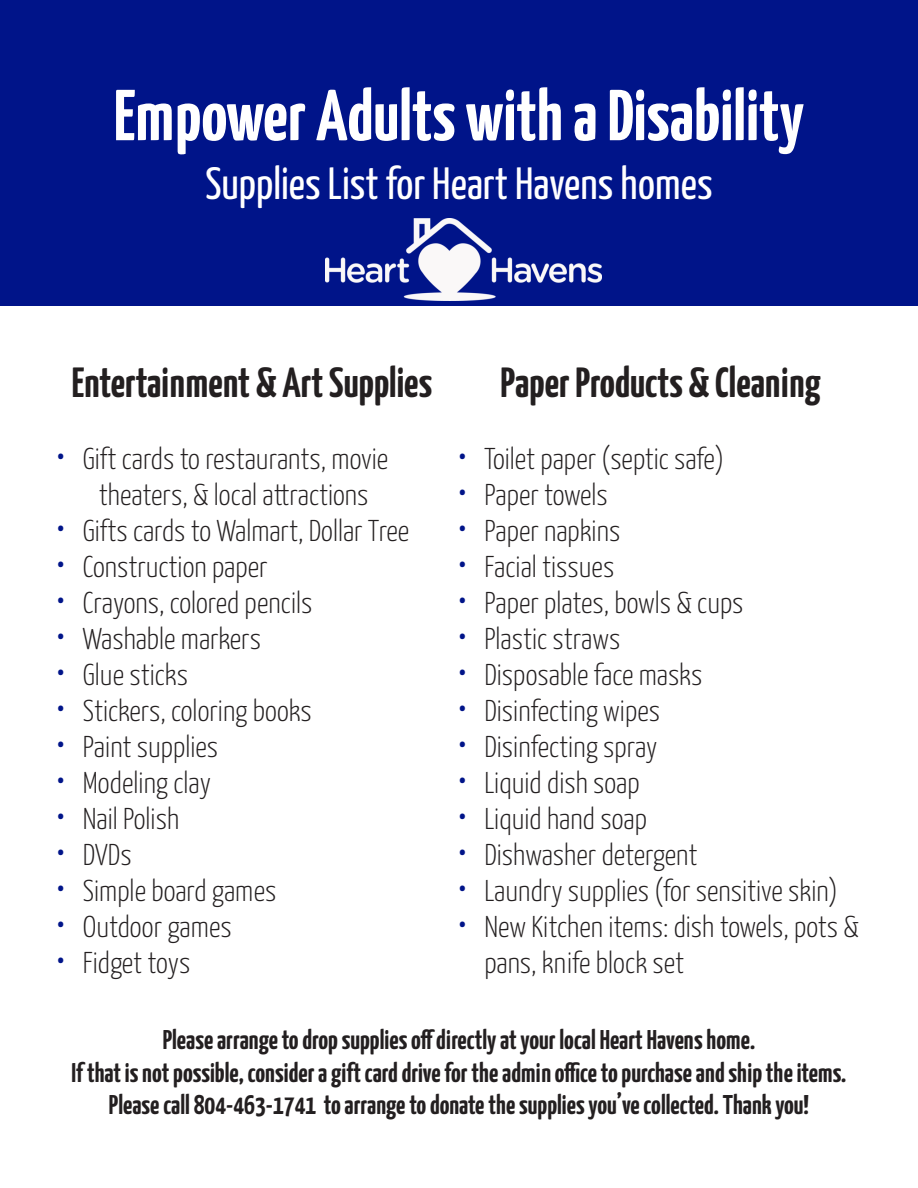
<style>
.page{position:relative;width:918px;height:1188px;background:#fff}
.page>*{position:absolute;margin:0;border:0;box-sizing:border-box;transform-origin:0 0}
.t1{font:700 72px "Yanone Kaffeesatz";color:#fff}
.t2{font:45px "Yanone Kaffeesatz";color:#fff}
.t3{font:700 42px "Yanone Kaffeesatz";color:#231f20}
.t4{font:300 30px/36px "Yanone Kaffeesatz";color:#231f20}
.t5{font:700 27px/32.4px "Yanone Kaffeesatz";color:#231f20;text-align:center}
.s1{font-size:45px;color:#001489}
</style>
<div class="page">
<div style="left:0;top:0;width:918px;height:306px;background:#001489"></div>
<img style="left:325px;top:218px;width:276px;height:82px">
<p class="t1" style="left:114px;top:64px;width:692px">Empower Adults with a Disability</p>
<p class="t2" style="left:205px;top:152px;width:509px">Supplies List for Heart Havens homes</p>
<p class="t3" style="left:72px;top:352px;width:362px">Entertainment &amp; Art Supplies</p>
<p class="t4" style="left:99px;top:439px;width:291px;text-indent:-43px"><span class="s1">•</span> Gift cards to restaurants, movie theaters, &amp; local attractions</p>
<p class="t4" style="left:56px;top:511px;width:355px"><span class="s1">•</span> Gifts cards to Walmart, Dollar Tree</p>
<p class="t4" style="left:56px;top:547px;width:213px"><span class="s1">•</span> Construction paper</p>
<p class="t4" style="left:56px;top:583px;width:258px"><span class="s1">•</span> Crayons, colored pencils</p>
<p class="t4" style="left:56px;top:619px;width:207px"><span class="s1">•</span> Washable markers</p>
<p class="t4" style="left:56px;top:655px;width:134px"><span class="s1">•</span> Glue sticks</p>
<p class="t4" style="left:56px;top:691px;width:258px"><span class="s1">•</span> Stickers, coloring books</p>
<p class="t4" style="left:56px;top:727px;width:164px"><span class="s1">•</span> Paint supplies</p>
<p class="t4" style="left:56px;top:763px;width:157px"><span class="s1">•</span> Modeling clay</p>
<p class="t4" style="left:56px;top:799px;width:125px"><span class="s1">•</span> Nail Polish</p>
<p class="t4" style="left:56px;top:835px;width:78px"><span class="s1">•</span> DVDs</p>
<p class="t4" style="left:56px;top:871px;width:222px"><span class="s1">•</span> Simple board games</p>
<p class="t4" style="left:56px;top:907px;width:178px"><span class="s1">•</span> Outdoor games</p>
<p class="t4" style="left:56px;top:943px;width:136px"><span class="s1">•</span> Fidget toys</p>
<p class="t3" style="left:501px;top:352px;width:322px">Paper Products &amp; Cleaning</p>
<p class="t4" style="left:457px;top:439px;width:268px"><span class="s1">•</span> Toilet paper (septic safe)</p>
<p class="t4" style="left:457px;top:475px;width:152px"><span class="s1">•</span> Paper towels</p>
<p class="t4" style="left:457px;top:511px;width:165px"><span class="s1">•</span> Paper napkins</p>
<p class="t4" style="left:457px;top:547px;width:158px"><span class="s1">•</span> Facial tissues</p>
<p class="t4" style="left:457px;top:583px;width:288px"><span class="s1">•</span> Paper plates, bowls &amp; cups</p>
<p class="t4" style="left:457px;top:619px;width:165px"><span class="s1">•</span> Plastic straws</p>
<p class="t4" style="left:457px;top:655px;width:247px"><span class="s1">•</span> Disposable face masks</p>
<p class="t4" style="left:457px;top:691px;width:204px"><span class="s1">•</span> Disinfecting wipes</p>
<p class="t4" style="left:457px;top:727px;width:202px"><span class="s1">•</span> Disinfecting spray</p>
<p class="t4" style="left:457px;top:763px;width:184px"><span class="s1">•</span> Liquid dish soap</p>
<p class="t4" style="left:457px;top:799px;width:191px"><span class="s1">•</span> Liquid hand soap</p>
<p class="t4" style="left:457px;top:835px;width:241px"><span class="s1">•</span> Dishwasher detergent</p>
<p class="t4" style="left:457px;top:871px;width:382px"><span class="s1">•</span> Laundry supplies (for sensitive skin)</p>
<p class="t4" style="left:484px;top:907px;width:376px;text-indent:-27px"><span class="s1">•</span> New Kitchen items: dish towels, pots &amp; pans, knife block set</p>
<p class="t5" style="left:163px;top:1023px;width:594px">Please arrange to drop supplies off directly at your local Heart Havens home.</p>
<p class="t5" style="left:72px;top:1055px;width:776px">If that is not possible, consider a gift card drive for the admin office to purchase and ship the items.<br>Please call 804-463-1741 to arrange to donate the supplies you’ve collected. Thank you!</p>
</div>
